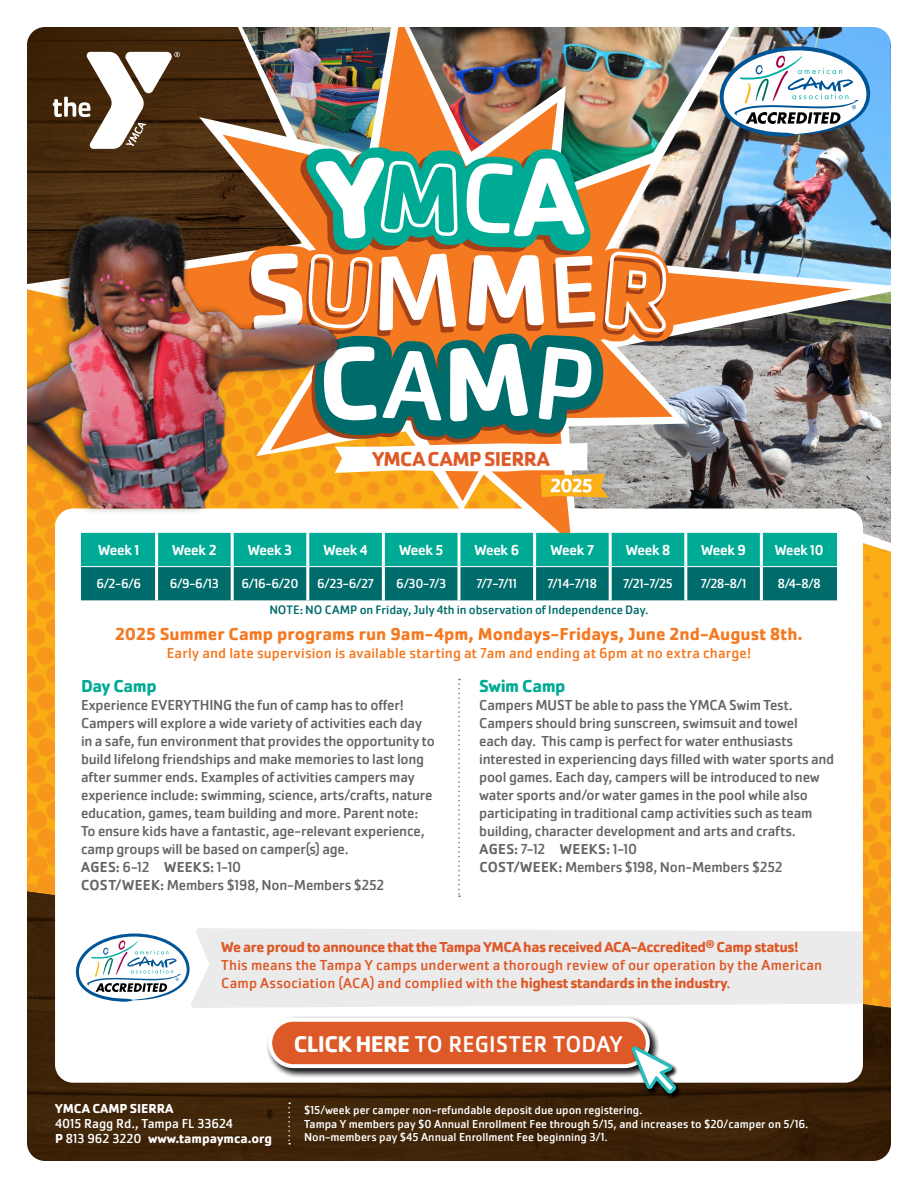
<style>
.page{position:relative;width:918px;height:1188px;background:#fff}
.page>*{position:absolute;margin:0;border:0;box-sizing:border-box;transform-origin:0 0}
.t1{font:23.7px "Cachet Pro";letter-spacing:.01em;color:#fff}
.t2{font:700 21px "Cachet Pro";letter-spacing:-.03em;color:#dd5928}
.t3{font:700 18px "Cachet Pro";letter-spacing:.005em;color:#f47920}
.t4{font:700 18px "Cachet Pro";letter-spacing:-.02em;color:#00ab95}
.t5{font:15px/18px "Cachet Pro";letter-spacing:-.015em;color:#636466}
.t6{font:15px/18px "Cachet Pro";letter-spacing:.01em;color:#dd5928}
.t7{font:15px "Cachet Pro";letter-spacing:.01em;color:#f47920}
.t8{font:500 15px "Cachet Pro";letter-spacing:-.02em;color:#fff}
.t9{font:13.5px/15px "Cachet Pro";letter-spacing:-.005em;color:#fff}
.t10{font:700 13.5px "Cachet Pro";letter-spacing:-.005em;color:#fff}
.t11{font:12.75px "Cachet Pro";letter-spacing:-.005em;color:#006b6b}
.t12{font:12px/13.5px "Cachet Pro";color:#fff}
.s1{font-weight:500}
.s2{font-weight:700}
</style>
<div class="page">
<img style="left:27px;top:27px;width:864px;height:1134px">
<div style="left:266px;top:1015px;width:394px;height:64px;background:#000;opacity:.75"></div>
<div style="left:270px;top:1020px;width:378px;height:46px;background:#dd5928;border-radius:23px"></div>
<div style="left:268px;top:1018px;width:382px;height:50px;border:4px solid #fff;border-radius:23px"></div>
<div style="left:631px;top:1046px;width:50px;height:53px;background:#000;opacity:.75"></div>
<svg style="left:629px;top:1043px;width:50px;height:54px"></svg>
<h2 class="t2" style="left:373px;top:446px;width:179px">YMCA CAMP SIERRA</h2>
<p class="t8" style="left:98px;top:542px;width:43px">Week 1</p>
<p class="t8" style="left:172px;top:542px;width:46px">Week 2</p>
<p class="t8" style="left:248px;top:542px;width:46px">Week 3</p>
<p class="t8" style="left:323px;top:542px;width:46px">Week 4</p>
<p class="t8" style="left:399px;top:542px;width:46px">Week 5</p>
<p class="t8" style="left:474px;top:542px;width:46px">Week 6</p>
<p class="t8" style="left:551px;top:542px;width:45px">Week 7</p>
<p class="t8" style="left:626px;top:542px;width:46px">Week 8</p>
<p class="t8" style="left:701px;top:542px;width:46px">Week 9</p>
<p class="t8" style="left:775px;top:542px;width:50px">Week 10</p>
<p class="t9" style="left:96px;top:577px;width:46px">6/2-6/6</p>
<p class="t9" style="left:170px;top:577px;width:51px">6/9-6/13</p>
<p class="t9" style="left:242px;top:577px;width:58px">6/16-6/20</p>
<p class="t9" style="left:317px;top:577px;width:58px">6/23-6/27</p>
<p class="t9" style="left:396px;top:577px;width:51px">6/30-7/3</p>
<p class="t9" style="left:476px;top:577px;width:42px">7/7-7/11</p>
<p class="t9" style="left:548px;top:577px;width:51px">7/14-7/18</p>
<p class="t9" style="left:623px;top:577px;width:51px">7/21-7/25</p>
<p class="t9" style="left:701px;top:577px;width:47px">7/28-8/1</p>
<p class="t9" style="left:778px;top:577px;width:44px">8/4-8/8</p>
<p class="t3" style="left:115px;top:623px;width:689px">2025 Summer Camp programs run 9am-4pm, Mondays-Fridays, June 2nd-August 8th.</p>
<p class="t7" style="left:167px;top:644px;width:586px">Early and late supervision is available starting at 7am and ending at 6pm at no extra charge!</p>
<p class="t11" style="left:269px;top:603px;width:381px">NOTE: NO CAMP on Friday, July 4th in observation of Independence Day.</p>
<p class="t4" style="left:81px;top:675px;width:77px">Day Camp</p>
<p class="t5" style="left:81px;top:696px;width:355px">Experience EVERYTHING the fun of camp has to offer!<br>Campers will explore a wide variety of activities each day in a safe, fun environment that provides the opportunity to build lifelong friendships and make memories to last long after summer ends. Examples of activities campers may experience include: swimming, science, arts/crafts, nature education, games, team building and more. Parent note:<br>To ensure kids have a fantastic, age-relevant experience, camp groups will be based on camper(s) age.<br><span class="s1">AGES:</span> 6-12 <span class="s1">WEEKS:</span> 1-10<br><span class="s1">COST/WEEK:</span> Members $198, Non-Members $252</p>
<p class="t4" style="left:479px;top:675px;width:88px">Swim Camp</p>
<p class="t5" style="left:479px;top:696px;width:357px">Campers MUST be able to pass the YMCA Swim Test.<br>Campers should bring sunscreen, swimsuit and towel<br>each day. This camp is perfect for water enthusiasts interested in experiencing days filled with water sports and pool games. Each day, campers will be introduced to new water sports and/or water games in the pool while also participating in traditional camp activities such as team building, character development and arts and crafts.<br><span class="s1">AGES:</span> 7-12 <span class="s1">WEEKS:</span> 1-10<br><span class="s1">COST/WEEK:</span> Members $198, Non-Members $252</p>
<p class="t6" style="left:221px;top:939px;width:602px"><span class="s2">We are proud to announce that the Tampa YMCA has received ACA-Accredited</span><sup>®</sup> <span class="s2">Camp status!<br></span>This means the Tampa Y camps underwent a thorough review of our operation by the American<br>Camp Association (ACA) and complied with the <span class="s2">highest standards in the industry</span>.</p>
<p class="t10" style="left:55px;top:1101px;width:120px">YMCA CAMP SIERRA</p>
<p class="t9" style="left:55px;top:1117px;width:219px">4015 Ragg Rd., Tampa FL 33624<br><span class="s2">P</span> 813 962 3220 <span class="s2">www.tampaymca.org</span></p>
<h1 class="t1" style="left:294px;top:1030px;width:330px"><span class="s2">CLICK HERE</span> TO REGISTER TODAY</h1>
<p class="t12" style="left:304px;top:1104px;width:506px">$15/week per camper non-refundable deposit due upon registering.<br>Tampa Y members pay $0 Annual Enrollment Fee through 5/15, and increases to $20/camper on 5/16.<br>Non-members pay $45 Annual Enrollment Fee beginning 3/1.</p>
</div>
